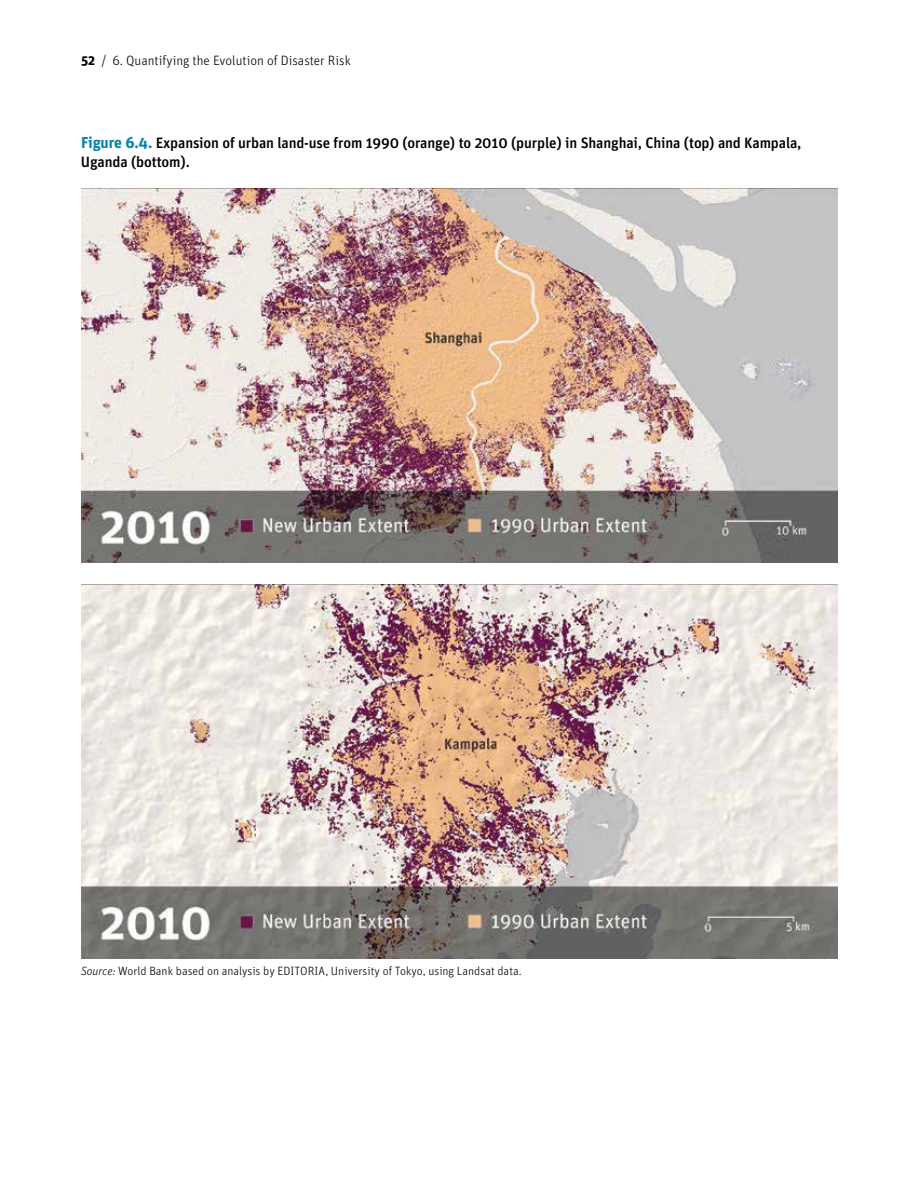
<style>
.page{position:relative;width:918px;height:1188px;background:#fff}
.page>*{position:absolute;margin:0;border:0;box-sizing:border-box;transform-origin:0 0}
.t1{font:500 15px/19.5px "Unit";letter-spacing:-.01em;color:#000}
.t2{font:300 13.5px "Unit";color:#000}
.t3{font:300 12px "Unit";color:#000}
.s1{font-weight:700}
.s2{font-weight:700;font-size:15.75px;color:#0a84ac}
.s3{font-style:italic}
</style>
<div class="page">
<img style="left:81px;top:584px;width:756px;height:375px">
<img style="left:81px;top:188px;width:757px;height:375px">
<p class="t2" style="left:81px;top:52px;width:271px"><span class="s1">52</span> / 6. Quantifying the Evolution of Disaster Risk</p>
<p class="t1" style="left:81px;top:132px;width:722px"><span class="s2">Figure 6.4.</span> Expansion of urban land-use from 1990 (orange) to 2010 (purple) in Shanghai, China (top) and Kampala,<br>Uganda (bottom).</p>
<p class="t3" style="left:81px;top:963px;width:442px"><span class="s3">Source:</span> World Bank based on analysis by EDITORIA, University of Tokyo, using Landsat data.</p>
</div>
